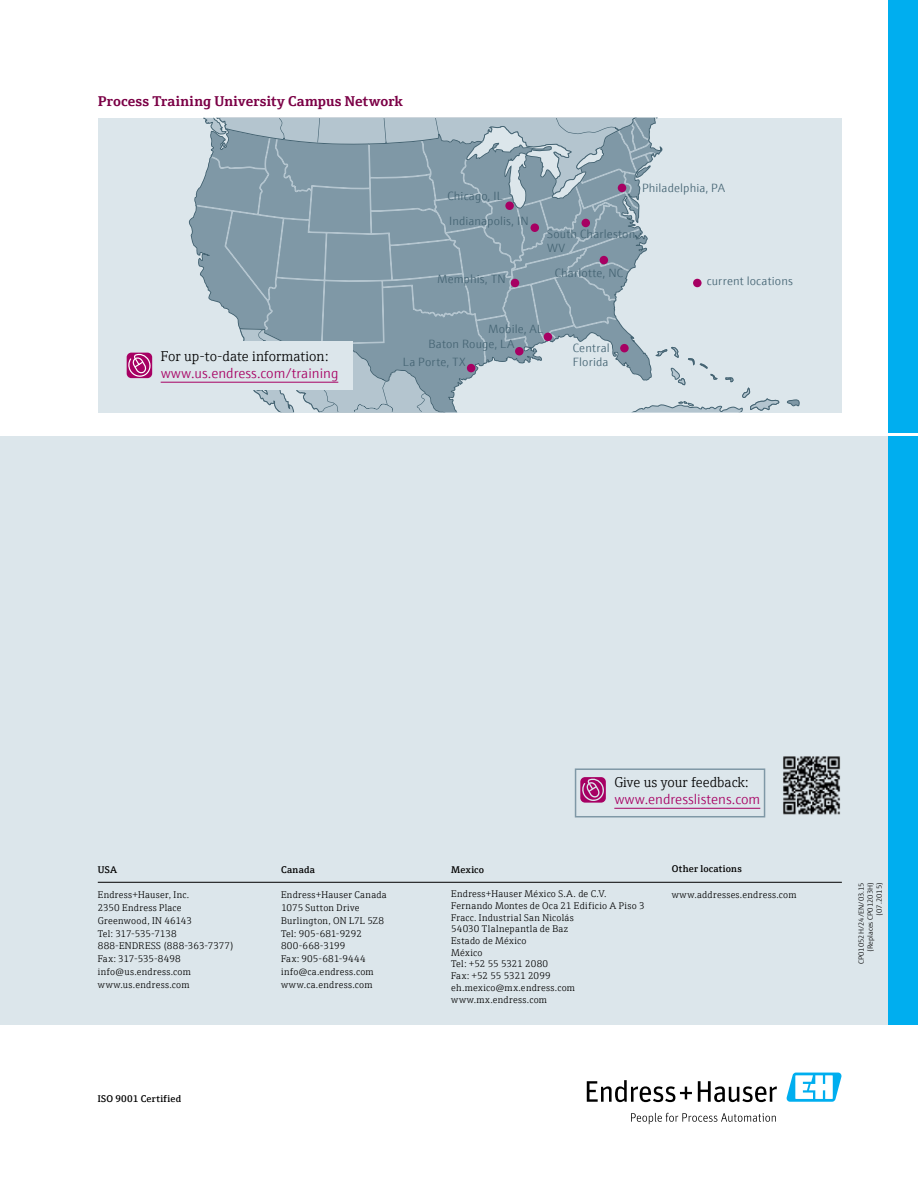
<style>
.page{position:relative;width:918px;height:1188px;background:#fff}
.page>*{position:absolute;margin:0;border:0;box-sizing:border-box;transform-origin:0 0}
.t1{font:300 14.25px "E+H Sans";color:#a70063}
.t2{font:300 14.25px "E+H Serif";color:#000}
.t3{font:700 14.25px "E+H Serif";letter-spacing:.015em;color:#7b0046}
.t4{font:300 12px/13.5px "E+H Sans";letter-spacing:.01em;color:#456473}
.t5{font:300 9.75px/12.8px "E+H Serif";letter-spacing:.025em;color:#000}
.t6{font:600 9.75px "E+H Serif";letter-spacing:.03em;color:#000}
.t7{font:300 7.5px/9px "E+H Sans";color:#000;text-align:right}
</style>
<div class="page">
<div style="left:0;top:436px;width:888px;height:589px;background:#dce6eb"></div>
<hr style="left:98px;top:882px;width:744px;height:1px;background:#000">
<div style="left:888px;top:0;width:30px;height:1025px;background:#00aeef"></div>
<svg style="left:587px;top:1080px;width:105px;height:22px"></svg>
<svg style="left:698px;top:1081px;width:79px;height:21px"></svg>
<svg style="left:631px;top:1113px;width:145px;height:11px"></svg>
<svg style="left:786px;top:1073px;width:56px;height:29px"></svg>
<hr style="left:886px;top:433px;width:32px;height:3px;background:#fff">
<div style="left:98px;top:118px;width:744px;height:294px;background:#dce6eb"></div>
<svg style="left:787px;top:399px;width:13px;height:8px"></svg>
<svg style="left:668px;top:347px;width:111px;height:65px"></svg>
<svg style="left:188px;top:118px;width:480px;height:294px"></svg>
<div style="left:693px;top:279px;width:9px;height:8px;background:#a70063;border-radius:50%"></div>
<div style="left:531px;top:223px;width:8px;height:9px;background:#a70063;border-radius:50%"></div>
<div style="left:511px;top:279px;width:8px;height:8px;background:#a70063;border-radius:50%"></div>
<div style="left:544px;top:333px;width:8px;height:8px;background:#a70063;border-radius:50%"></div>
<div style="left:600px;top:256px;width:8px;height:8px;background:#a70063;border-radius:50%"></div>
<div style="left:618px;top:184px;width:8px;height:8px;background:#a70063;border-radius:50%"></div>
<div style="left:515px;top:347px;width:9px;height:9px;background:#a70063;border-radius:50%"></div>
<div style="left:467px;top:364px;width:8px;height:8px;background:#a70063;border-radius:50%"></div>
<div style="left:114px;top:341px;width:239px;height:49px;background:#dce6eb"></div>
<hr style="left:161px;top:382px;width:177px;height:1px;background:#a70063">
<div style="left:127px;top:353px;width:25px;height:25px;background:#a70063;border-radius:5px"></div>
<svg style="left:128px;top:353px;width:23px;height:25px"></svg>
<div style="left:505px;top:201px;width:9px;height:9px;background:#a70063;border-radius:50%"></div>
<div style="left:620px;top:344px;width:9px;height:8px;background:#a70063;border-radius:50%"></div>
<div style="left:582px;top:219px;width:8px;height:8px;background:#a70063;border-radius:50%"></div>
<img style="left:783px;top:756px;width:58px;height:59px">
<div style="left:575px;top:768px;width:190px;height:49px;background:#dce6eb;border:2px solid #7f98a6"></div>
<hr style="left:614px;top:808px;width:146px;height:1px;background:#a70063">
<svg style="left:580px;top:777px;width:26px;height:26px"></svg>
<h1 class="t3" style="left:98px;top:90px;width:306px">Process Training University Campus Network</h1>
<p class="t4" style="left:447px;top:183px;width:83px;line-height:24.9px">Chicago, IL<br>Indianapolis, IN</p>
<p class="t4" style="left:642px;top:180px;width:85px">Philadelphia, PA</p>
<p class="t4" style="left:547px;top:226px;width:93px">South Charleston,<br>WV</p>
<p class="t4" style="left:437px;top:271px;width:70px">Memphis, TN</p>
<p class="t4" style="left:488px;top:321px;width:57px">Mobile, AL</p>
<p class="t4" style="left:555px;top:265px;width:70px">Charlotte, NC</p>
<p class="t4" style="left:707px;top:274px;width:88px">current locations</p>
<h1 class="t2" style="left:161px;top:346px;width:169px">For up-to-date information:</h1>
<h1 class="t1" style="left:161px;top:363px;width:179px">www.us.endress.com/training</h1>
<p class="t4" style="left:403px;top:334px;width:113px;line-height:18px;text-indent:26px">Baton Rouge, LA<br>La Porte, TX</p>
<p class="t4" style="left:573px;top:341px;width:38px">Central<br>Florida</p>
<p class="t6" style="left:98px;top:862px;width:21px">USA</p>
<p class="t5" style="left:98px;top:888px;width:137px">Endress+Hauser, Inc.<br>2350 Endress Place<br>Greenwood, IN 46143<br>Tel: 317-535-7138<br>888-ENDRESS (888-363-7377)<br>Fax: 317-535-8498 info@us.endress.com www.us.endress.com</p>
<p class="t6" style="left:98px;top:1091px;width:85px">ISO 9001 Certified</p>
<p class="t6" style="left:281px;top:862px;width:36px">Canada</p>
<p class="t5" style="left:281px;top:888px;width:107px">Endress+Hauser Canada<br>1075 Sutton Drive<br>Burlington, ON L7L 5Z8<br>Tel: 905-681-9292<br>800-668-3199<br>Fax: 905-681-9444 info@ca.endress.com www.ca.endress.com</p>
<h1 class="t2" style="left:614px;top:772px;width:136px">Give us your feedback:</h1>
<h1 class="t1" style="left:614px;top:789px;width:147px">www.endresslistens.com</h1>
<p class="t6" style="left:451px;top:862px;width:35px">Mexico</p>
<p class="t5" style="left:451px;top:887px;width:195px;line-height:11.7px">Endress+Hauser México S.A. de C.V.<br>Fernando Montes de Oca 21 Edificio A Piso 3<br>Fracc. Industrial San Nicolás<br>54030 Tlalnepantla de Baz<br>Estado de México<br>México<br>Tel: +52 55 5321 2080<br>Fax: +52 55 5321 2099 eh.mexico@mx.endress.com www.mx.endress.com</p>
<p class="t6" style="left:672px;top:862px;width:72px">Other locations</p>
<p class="t5" style="left:672px;top:888px;width:126px">www.addresses.endress.com</p>
<p class="t7" style="left:856px;top:964px;width:83px;rotate:-90deg">CP01052H/24/EN/03.15 (Replaces CP01203H) (07.2015)</p>
</div>
